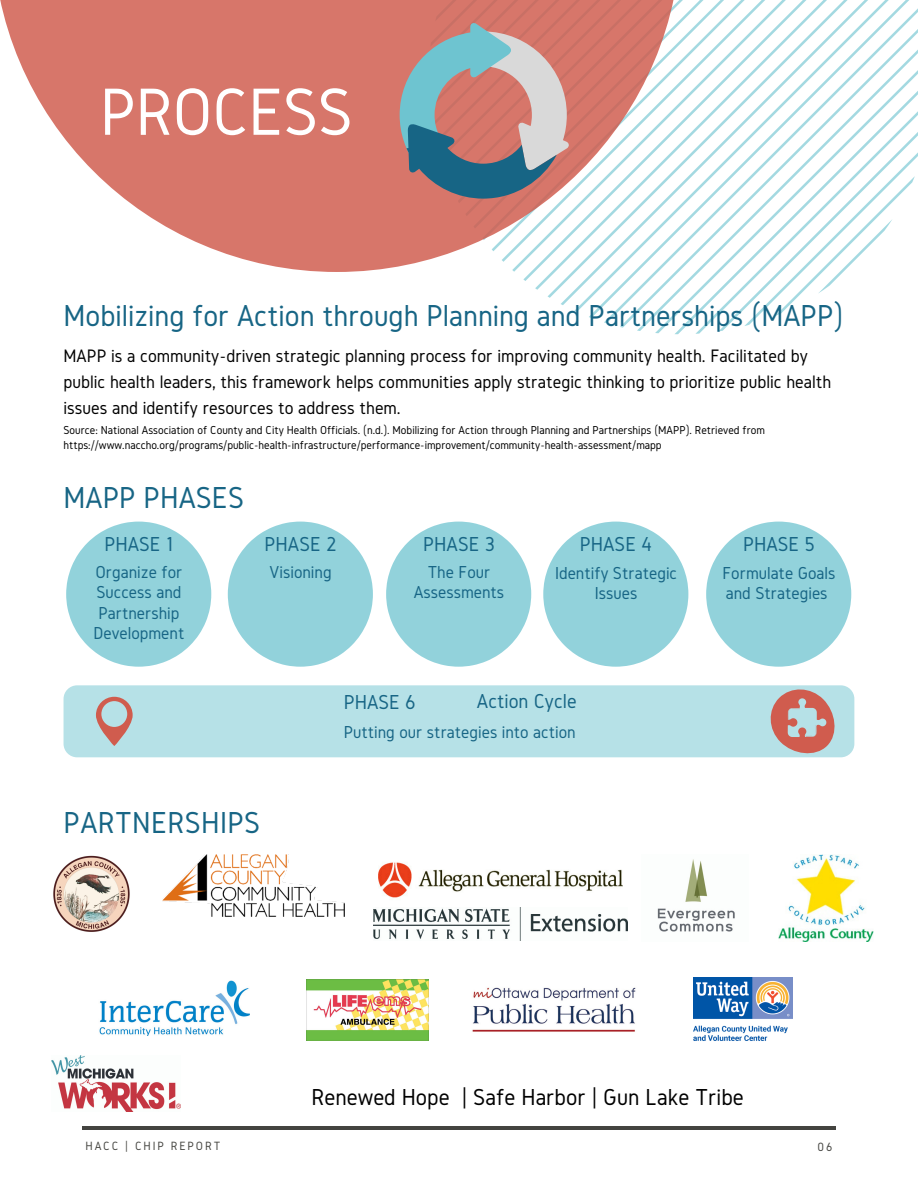
<style>
.page{position:relative;width:918px;height:1188px;background:#fff}
.page>*{position:absolute;margin:0;border:0;box-sizing:border-box;transform-origin:0 0}
.t1{font:69.3px "Gidole";letter-spacing:-.01em;color:#fff}
.t2{font:31.5px "Gidole";color:#176585}
.t3{font:24px "Gidole";color:#000}
.t4{font:21px "Gidole";color:#176585}
.t5{font:18.75px/25.8px "Gidole";color:#000}
.t6{font:18px/20.2px "Gidole";color:#176585}
.t7{font:12.45px "Gidole";letter-spacing:.15em;color:#444440}
.t8{font:12px/15.8px "Gidole";color:#000}
</style>
<div class="page">
<hr style="left:82px;top:1126px;width:754px;height:3px;background:#444440">
<svg style="left:0;top:0;width:400px;height:272px;fill:#d7766a"></svg>
<svg style="left:400px;top:0;width:518px;height:331px"></svg>
<svg style="left:66px;top:522px;width:145px;height:145px"></svg>
<svg style="left:228px;top:522px;width:145px;height:145px"></svg>
<svg style="left:386px;top:522px;width:145px;height:145px"></svg>
<svg style="left:543px;top:522px;width:145px;height:145px"></svg>
<svg style="left:706px;top:522px;width:145px;height:145px"></svg>
<div style="left:64px;top:685px;width:790px;height:72px;background:#b6e1e7;border-radius:14px"></div>
<svg style="left:96px;top:697px;width:37px;height:49px"></svg>
<svg style="left:767px;top:689px;width:72px;height:69px"></svg>
<img style="left:99px;top:981px;width:150px;height:55px">
<img style="left:657px;top:859px;width:78px;height:73px">
<img style="left:778px;top:855px;width:96px;height:86px">
<img style="left:472px;top:987px;width:164px;height:45px">
<img style="left:307px;top:980px;width:121px;height:61px">
<img style="left:694px;top:978px;width:99px;height:63px">
<img style="left:53px;top:855px;width:77px;height:77px">
<img style="left:162px;top:855px;width:182px;height:62px">
<img style="left:378px;top:862px;width:245px;height:36px">
<img style="left:52px;top:1056px;width:129px;height:55px">
<img style="left:373px;top:908px;width:255px;height:32px">
<h1 class="t1" style="left:100px;top:74px;width:255px">PROCESS</h1>
<h2 class="t2" style="left:64px;top:298px;width:782px">Mobilizing for Action through Planning and Partnerships (MAPP)</h2>
<p class="t5" style="left:64px;top:343px;width:769px">MAPP is a community-driven strategic planning process for improving community health. Facilitated by public health leaders, this framework helps communities apply strategic thinking to prioritize public health issues and identify resources to address them.</p>
<p class="t8" style="left:64px;top:422px;width:703px">Source: National Association of County and City Health Officials. (n.d.). Mobilizing for Action through Planning and Partnerships (MAPP). Retrieved from https://www.naccho.org/programs/public-health-infrastructure/performance-improvement/community-health-assessment/mapp</p>
<h2 class="t2" style="left:64px;top:480px;width:182px">MAPP PHASES</h2>
<h3 class="t4" style="left:104px;top:532px;width:71px">PHASE 1</h3>
<h3 class="t4" style="left:265px;top:532px;width:74px">PHASE 2</h3>
<h3 class="t4" style="left:423px;top:532px;width:73px">PHASE 3</h3>
<h3 class="t4" style="left:580px;top:532px;width:74px">PHASE 4</h3>
<h3 class="t4" style="left:743px;top:532px;width:73px">PHASE 5</h3>
<h3 class="t6" style="left:94px;top:562px;width:92px">Organize for<br>Success and<br>Partnership<br>Development</h3>
<h3 class="t6" style="left:270px;top:562px;width:64px">Visioning</h3>
<h3 class="t6" style="left:414px;top:562px;width:92px;text-align:center">The Four<br>Assessments</h3>
<h3 class="t6" style="left:555px;top:562px;width:124px;text-align:center">Identify Strategic<br>Issues</h3>
<h3 class="t6" style="left:722px;top:562px;width:115px">Formulate Goals and Strategies</h3>
<h2 class="t2" style="left:64px;top:805px;width:198px">PARTNERSHIPS</h2>
<h3 class="t4" style="left:477px;top:689px;width:101px">Action Cycle</h3>
<h3 class="t6" style="left:344px;top:721px;width:233px">Putting our strategies into action</h3>
<h3 class="t4" style="left:344px;top:690px;width:73px">PHASE 6</h3>
<h3 class="t3" style="left:312px;top:1084px;width:434px">Renewed Hope | Safe Harbor | Gun Lake Tribe</h3>
<p class="t7" style="left:85px;top:1139px;width:136px">HACC | CHIP REPORT</p>
<p class="t7" style="left:818px;top:1140px;width:16px">06</p>
</div>
